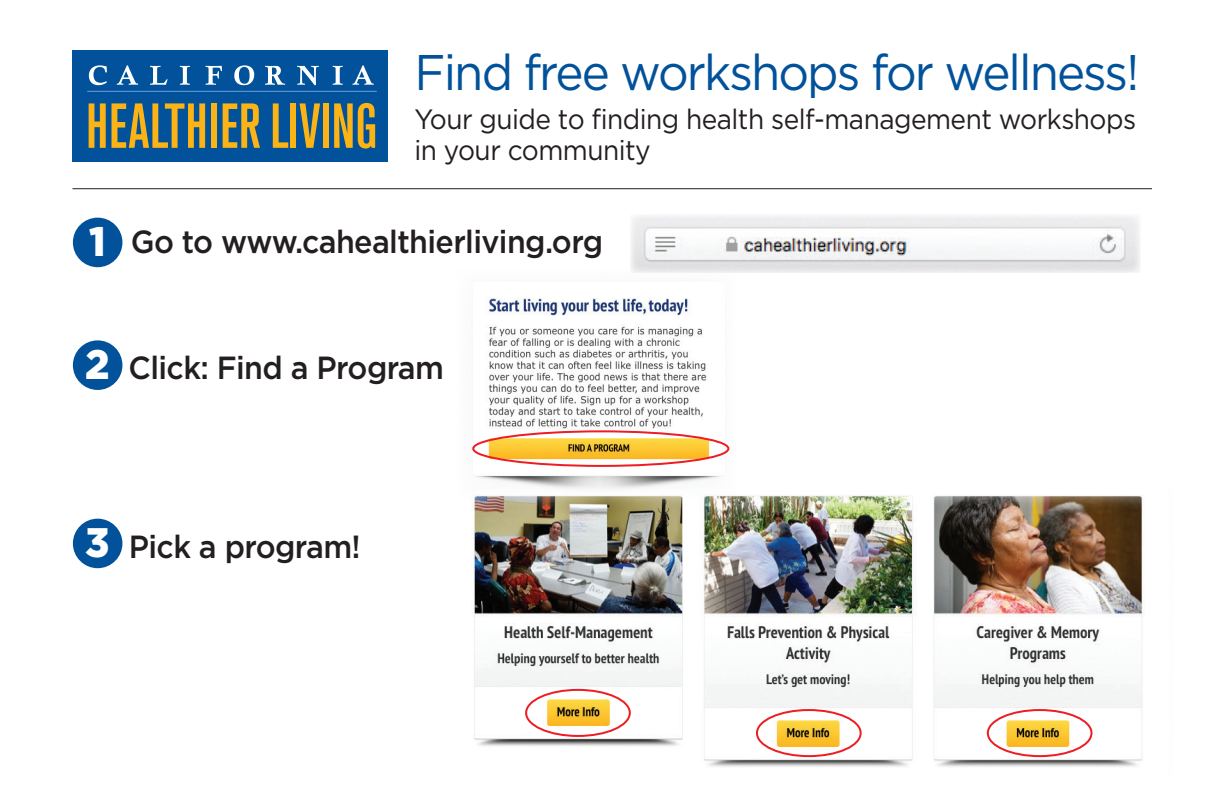
<style>
.page{position:relative;width:1224px;height:792px;background:#fff}
.page>*{position:absolute;margin:0;border:0;box-sizing:border-box;transform-origin:0 0}
.t1{font:50px "Gotham";letter-spacing:-.04em;color:#01529a;scale:.95 1}
.t2{font:900 41.2px "Gotham";color:#fff;scale:.95 1}
.t3{font:500 32px "Gotham";letter-spacing:-.02em;color:#231f20;scale:.95 1}
.t4{font:28px "Gotham";letter-spacing:-.02em;color:#231f20;scale:.94 1}
</style>
<div class="page">
<div style="left:72px;top:50px;width:316px;height:112px;background:#01529a"></div>
<svg style="left:89px;top:65px;width:18px;height:20px"></svg>
<svg style="left:117px;top:65px;width:21px;height:20px"></svg>
<svg style="left:150px;top:66px;width:18px;height:19px"></svg>
<svg style="left:180px;top:66px;width:10px;height:19px"></svg>
<svg style="left:206px;top:66px;width:16px;height:19px"></svg>
<svg style="left:234px;top:65px;width:20px;height:20px"></svg>
<svg style="left:265px;top:66px;width:20px;height:19px"></svg>
<svg style="left:297px;top:66px;width:22px;height:19px"></svg>
<svg style="left:333px;top:66px;width:10px;height:19px"></svg>
<svg style="left:352px;top:65px;width:22px;height:20px"></svg>
<svg style="left:89px;top:103px;width:116px;height:45px"></svg>
<div style="left:211px;top:103px;width:6px;height:45px;background:#fbb316"></div>
<svg style="left:223px;top:103px;width:37px;height:45px"></svg>
<svg style="left:273px;top:103px;width:15px;height:45px"></svg>
<div style="left:290px;top:103px;width:6px;height:45px;background:#fbb316"></div>
<svg style="left:300px;top:103px;width:20px;height:45px"></svg>
<div style="left:323px;top:103px;width:6px;height:45px;background:#fbb316"></div>
<svg style="left:334px;top:103px;width:41px;height:46px"></svg>
<hr style="left:87px;top:91px;width:290px;height:1px;background:#5c94ce">
<div style="left:73px;top:218px;width:49px;height:49px;background:#01529a;border-radius:50%"></div>
<div style="left:73px;top:340px;width:49px;height:50px;background:#01529a;border-radius:50%"></div>
<div style="left:73px;top:519px;width:49px;height:49px;background:#01529a;border-radius:50%"></div>
<img style="left:472px;top:298px;width:258px;height:189px">
<img style="left:631px;top:216px;width:509px;height:57px">
<img style="left:473px;top:487px;width:670px;height:280px">
<div style="left:472px;top:430px;width:257px;height:37px;border:2px solid #ee1d23;border-radius:50%"></div>
<div style="left:525px;top:689px;width:106px;height:48px;border:2px solid #ee1d23;border-radius:50%"></div>
<div style="left:756px;top:709px;width:106px;height:48px;border:2px solid #ee1d23;border-radius:50%"></div>
<div style="left:987px;top:709px;width:106px;height:48px;border:2px solid #ee1d23;border-radius:50%"></div>
<hr style="left:72px;top:188px;width:1080px;height:1px;background:#231f20">
<p class="t1" style="left:414px;top:40px;width:764px">Find free workshops for wellness!</p>
<p class="t4" style="left:414px;top:101px;width:769px">Your guide to finding health self-management workshops</p>
<p class="t4" style="left:414px;top:132px;width:253px">in your community</p>
<p class="t2" style="left:89px;top:213px;width:19px">1</p>
<p class="t3" style="left:131px;top:221px;width:499px">Go to www.cahealthierliving.org</p>
<p class="t2" style="left:85px;top:336px;width:27px">2</p>
<p class="t3" style="left:129px;top:347px;width:334px">Click: Find a Program</p>
<p class="t2" style="left:85px;top:514px;width:27px">3</p>
<p class="t3" style="left:129px;top:525px;width:246px">Pick a program!</p>
</div>
